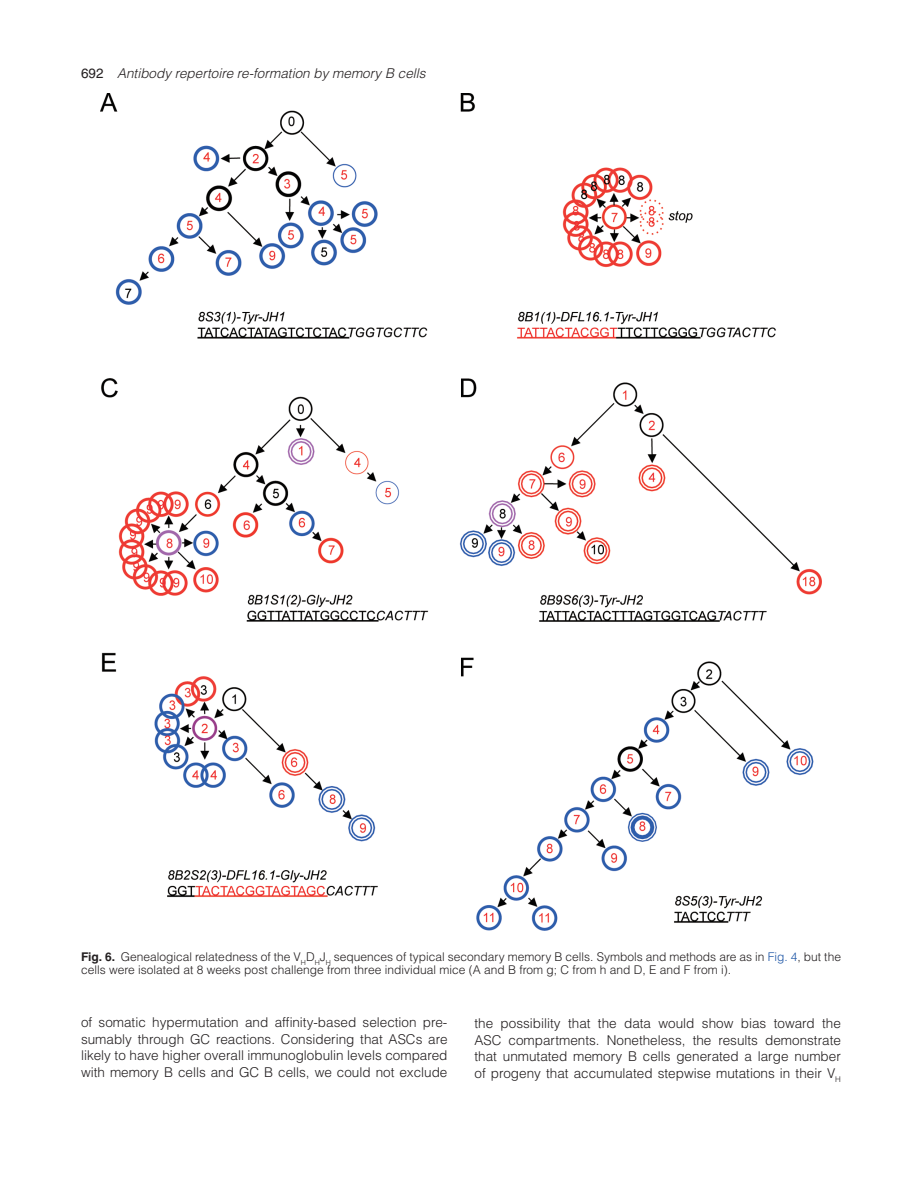
<style>
.page{position:relative;width:919px;height:1187px;background:#fff}
.page>*{position:absolute;margin:0;border:0;box-sizing:border-box;transform-origin:0 0}
.t1{font:300 13.5px/16.5px "Helvetica LT Std";color:#231f20;text-align:justify}
.t2{font:italic 300 13.5px "Helvetica LT Std";color:#231f20}
.t3{font:300 12px/13.5px "Helvetica LT Std";color:#231f20}
.s1{font-weight:400;font-style:normal}
.s2{font-weight:700}
.s3{color:#1e56a6}
</style>
<div class="page">
<img style="left:101px;top:94px;width:720px;height:836px">
<p class="t2" style="left:81px;top:65px;width:346px"><span class="s1">692</span> Antibody repertoire re-formation by memory B cells</p>
<p class="t3" style="left:81px;top:949px;width:761px"><span class="s2">Fig. 6.</span> Genealogical relatedness of the V<sub>H</sub>D<sub>H</sub>J<sub>H</sub> sequences of typical secondary memory B cells. Symbols and methods are as in <span class="s3">Fig. 4</span>, but the cells were isolated at 8 weeks post challenge from three individual mice (A and B from g; C from h and D, E and F from i).</p>
<p class="t1" style="left:81px;top:1014px;width:368px">of somatic hypermutation and affinity-based selection pre&shy;sumably through GC reactions. Considering that ASCs are likely to have higher overall immunoglobulin levels compared with memory B cells and GC B cells, we could not exclude</p>
<p class="t1" style="left:474px;top:1014px;width:368px">the possibility that the data would show bias toward the ASC compartments. Nonetheless, the results demonstrate that unmutated memory B cells generated a large number of progeny that accumulated stepwise mutations in their V<sub>H</sub></p>
</div>
